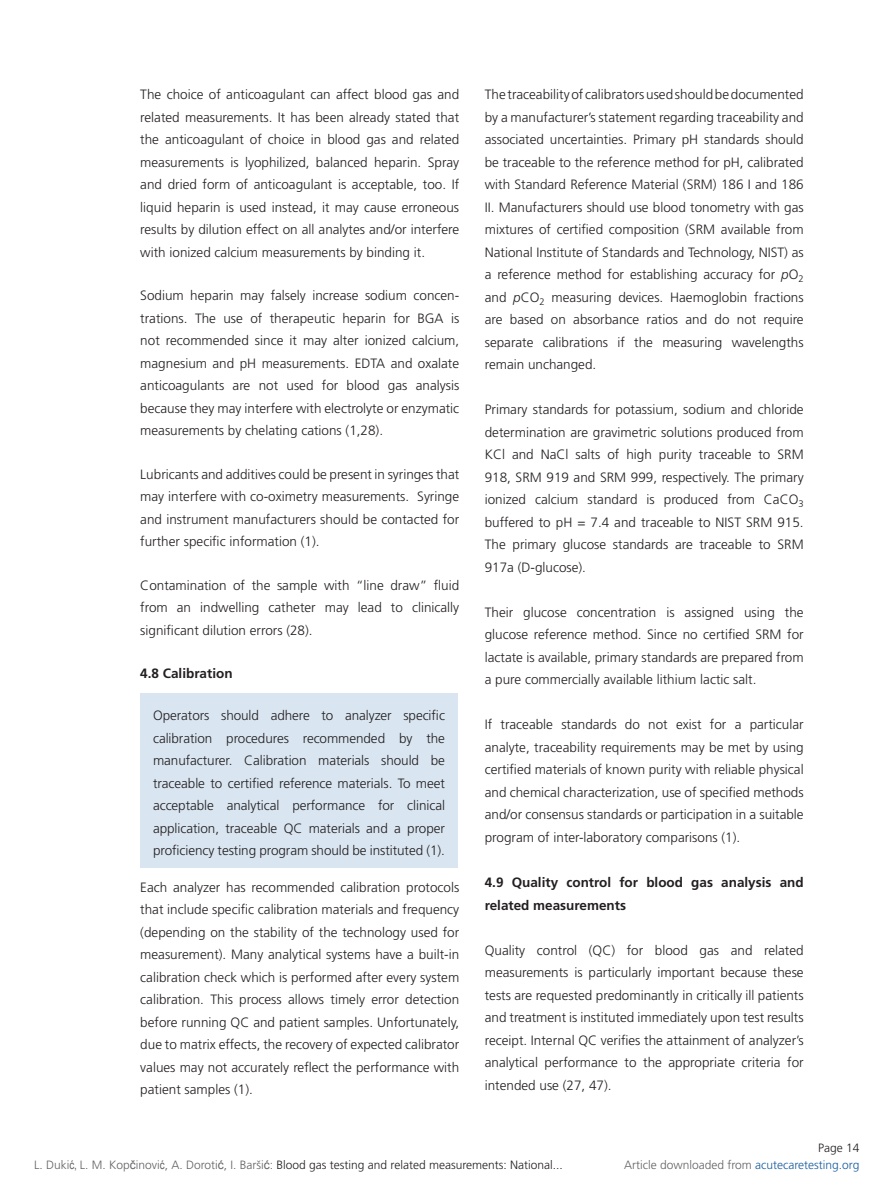
<style>
.page{position:relative;width:893px;height:1187px;background:#fff}
.page>*{position:absolute;margin:0;border:0;box-sizing:border-box;transform-origin:0 0}
.underoverskrift{font:300 13.5px/22.5px "Frutiger";color:#231f20;text-align:justify}
.underoverskrift-2{font:700 13.5px/22.5px "Frutiger";color:#231f20}
.Heading_article{font:300 12px "Frutiger";color:#231f20}
.Heading_article-2{font:300 12px "Frutiger";color:#636366}
.s1{font-style:italic}
.s2{color:#636366}
.s3{font-family:"Arial Narrow";font-weight:400;color:#636366}
.s4{font-family:"Arial";font-weight:400;color:#636366}
.s5{color:#175d9e}
</style>
<div class="page">
<div style="left:140px;top:693px;width:318px;height:175px;background:#d9e5f0"></div>
<p class="underoverskrift" style="left:140px;top:83px;width:320px">The choice of anticoagulant can affect blood gas and related measurements. It has been already stated that the anticoagulant of choice in blood gas and related measurements is lyophilized, balanced heparin. Spray and dried form of anticoagulant is acceptable, too. If liquid heparin is used instead, it may cause erroneous results by dilution effect on all analytes and/or interfere with ionized calcium measurements by binding it.</p>
<p class="underoverskrift" style="left:140px;top:284px;width:320px">Sodium heparin may falsely increase sodium concen&shy;trations. The use of therapeutic heparin for BGA is not recommended since it may alter ionized calcium, magnesium and pH measurements. EDTA and oxalate anticoagulants are not used for blood gas analysis because they may interfere with electrolyte or enzymatic measurements by chelating cations (1,28).</p>
<p class="underoverskrift" style="left:140px;top:463px;width:320px">Lubricants and additives could be present in syringes that may interfere with co-oximetry measurements. Syringe and instrument manufacturers should be contacted for further specific information (1).</p>
<p class="underoverskrift" style="left:140px;top:574px;width:320px">Contamination of the sample with “line draw” fluid from an indwelling catheter may lead to clinically significant dilution errors (28).</p>
<p class="underoverskrift-2" style="left:140px;top:662px;width:94px">4.8 Calibration</p>
<p class="underoverskrift" style="left:153px;top:704px;width:293px">Operators should adhere to analyzer specific calibration procedures recommended by the manufacturer. Calibration materials should be traceable to certified reference materials. To meet acceptable analytical performance for clinical application, traceable QC materials and a proper proficiency testing program should be instituted (1).</p>
<p class="underoverskrift" style="left:140px;top:875px;width:320px">Each analyzer has recommended calibration protocols that include specific calibration materials and frequency (depending on the stability of the technology used for measurement). Many analytical systems have a built-in calibration check which is performed after every system calibration. This process allows timely error detection before running QC and patient samples. Unfortunately, due to matrix effects, the recovery of expected calibrator values may not accurately reflect the performance with patient samples (1).</p>
<p class="underoverskrift" style="left:485px;top:83px;width:320px">The traceability of calibrators used should be documented by a manufacturer’s statement regarding traceability and associated uncertainties. Primary pH standards should be traceable to the reference method for pH, calibrated with Standard Reference Material (SRM) 186 I and 186<br>II. Manufacturers should use blood tonometry with gas mixtures of certified composition (SRM available from National Institute of Standards and Technology, NIST) as a reference method for establishing accuracy for <span class="s1">p</span>O<sub>2 </sub>and <span class="s1">p</span>CO<sub>2</sub> measuring devices. Haemoglobin fractions are based on absorbance ratios and do not require separate calibrations if the measuring wavelengths remain unchanged.</p>
<p class="underoverskrift" style="left:485px;top:398px;width:320px">Primary standards for potassium, sodium and chloride determination are gravimetric solutions produced from KCl and NaCl salts of high purity traceable to SRM 918, SRM 919 and SRM 999, respectively. The primary ionized calcium standard is produced from CaCO<sub>3 </sub>buffered to pH = 7.4 and traceable to NIST SRM 915.<br>The primary glucose standards are traceable to SRM 917a (D-glucose).</p>
<p class="underoverskrift" style="left:485px;top:601px;width:320px">Their glucose concentration is assigned using the glucose reference method. Since no certified SRM for lactate is available, primary standards are prepared from a pure commercially available lithium lactic salt.</p>
<p class="underoverskrift" style="left:485px;top:713px;width:320px">If traceable standards do not exist for a particular analyte, traceability requirements may be met by using certified materials of known purity with reliable physical and chemical characterization, use of specified methods and/or consensus standards or participation in a suitable program of inter-laboratory comparisons (1).</p>
<p class="underoverskrift-2" style="left:485px;top:871px;width:320px">4.9 Quality control for blood gas analysis and related measurements</p>
<p class="underoverskrift" style="left:485px;top:938px;width:320px">Quality control (QC) for blood gas and related measurements is particularly important because these tests are requested predominantly in critically ill patients and treatment is instituted immediately upon test results receipt. Internal QC verifies the attainment of analyzer’s analytical performance to the appropriate criteria for intended use (27, 47).</p>
<p class="Heading_article" style="left:818px;top:1140px;width:43px">Page 14</p>
<p class="Heading_article" style="left:34px;top:1158px;width:530px"><span class="s2">L. Duki</span><span class="s3">ć,</span> <span class="s2">L. M. Kop</span><span class="s4">č</span><span class="s2">inovi</span><span class="s3">ć</span><span class="s2">, A. Doroti</span><span class="s4">ć</span><span class="s2">, I. Barši</span><span class="s4">ć</span><span class="s2">:</span> Blood gas testing and related measurements: National...</p>
<p class="Heading_article-2" style="left:624px;top:1158px;width:237px">Article downloaded from <span class="s5">acutecaretesting.org</span></p>
</div>
